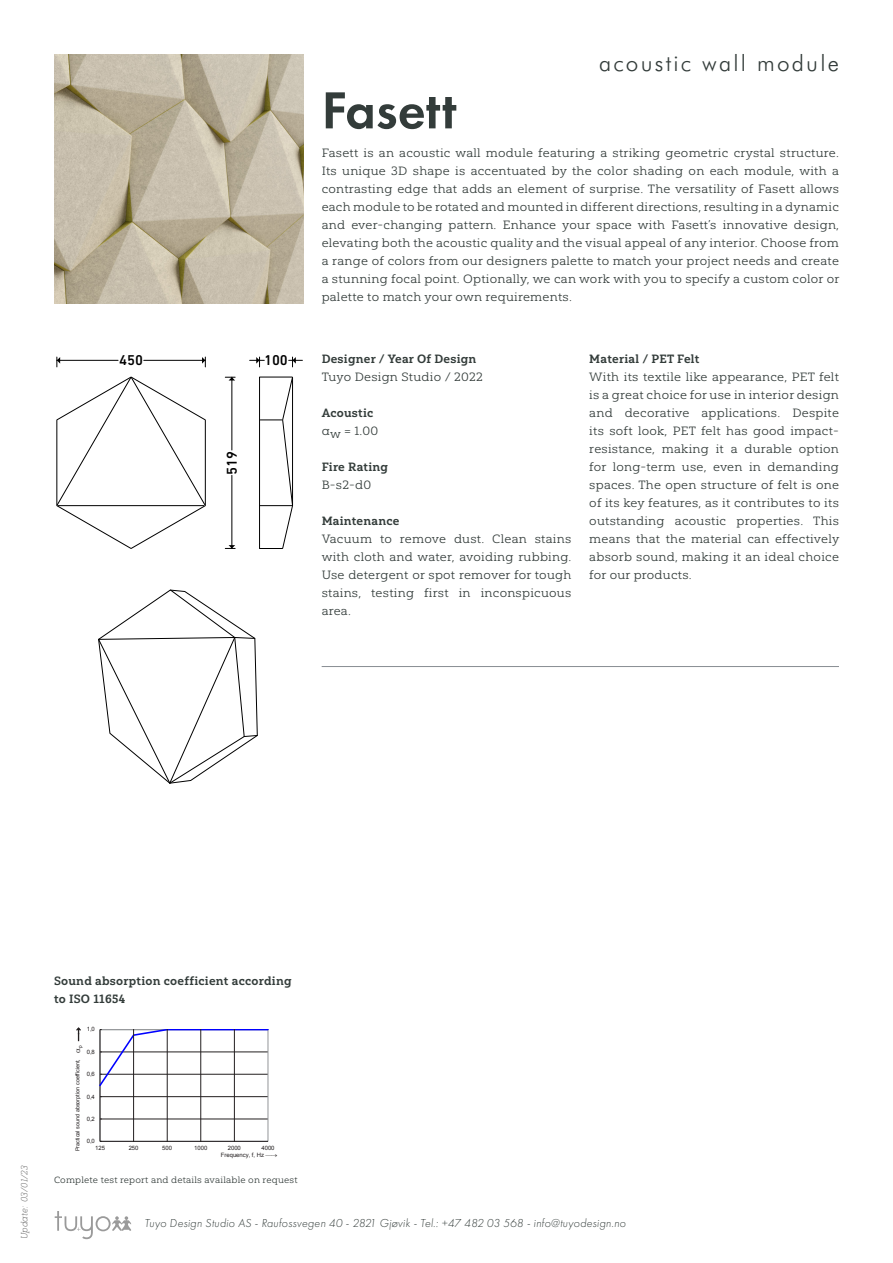
<style>
.page{position:relative;width:893px;height:1263px;background:#fff}
.page>*{position:absolute;margin:0;border:0;box-sizing:border-box;transform-origin:0 0}
.Headline{font:600 54px "Futura PT";color:#333c3a}
.category{font:300 22.5px "Futura BT";letter-spacing:.1em;color:#333c3a}
.t1{font:500 14.55px "DIN Next LT Pro";color:#000}
.Body_Text{font:12px/18px "Yorkten Slab Ext Boo";letter-spacing:.02em;color:#333c3a;text-align:justify}
.Body_Text-2{font:12px/18px "Yorkten Slab Nor Bol";letter-spacing:.02em;color:#333c3a}
.t2{font:italic 300 12px "Futura PT";letter-spacing:.02em;color:#333c3a}
.Body_Text-3{font:9px "Yorkten Slab Ext Boo";letter-spacing:.02em;color:#333c3a}
.t3{font:9px "Yorkten Slab Ext Thi It";letter-spacing:.015em;color:#5a5a5a}
.t4{font:6px "Arial";color:#231f20}
.t5{font:5.4px "Arial";letter-spacing:-.005em;color:#231f20}
.t6{font:4.65px "Arial";color:#231f20}
</style>
<div class="page">
<svg style="left:55px;top:1211px;width:76px;height:28px"></svg>
<img style="left:54px;top:54px;width:250px;height:250px">
<svg style="left:56px;top:376px;width:150px;height:173px"></svg>
<svg style="left:259px;top:376px;width:34px;height:173px"></svg>
<svg style="left:225px;top:377px;width:10px;height:3px"></svg>
<svg style="left:225px;top:545px;width:10px;height:4px"></svg>
<hr style="left:232px;top:377px;width:1px;height:73px;background:#000">
<hr style="left:232px;top:475px;width:1px;height:73px;background:#000">
<svg style="left:250px;top:357px;width:14px;height:10px"></svg>
<svg style="left:289px;top:357px;width:13px;height:10px"></svg>
<svg style="left:57px;top:357px;width:3px;height:10px"></svg>
<svg style="left:202px;top:357px;width:4px;height:10px"></svg>
<hr style="left:57px;top:360px;width:61px;height:1px;background:#000">
<hr style="left:144px;top:360px;width:61px;height:1px;background:#000">
<svg style="left:98px;top:589px;width:160px;height:195px"></svg>
<hr style="left:322px;top:666px;width:517px;height:1px;background:#888d93">
<hr style="left:100px;top:1118px;width:168px;height:1px;background:#231f20">
<hr style="left:100px;top:1096px;width:168px;height:1px;background:#231f20">
<hr style="left:100px;top:1029px;width:1px;height:112px;background:#231f20">
<hr style="left:100px;top:1141px;width:168px;height:1px;background:#231f20">
<svg style="left:100px;top:1029px;width:168px;height:58px"></svg>
<hr style="left:133px;top:1029px;width:1px;height:113px;background:#231f20">
<hr style="left:167px;top:1029px;width:1px;height:113px;background:#231f20">
<hr style="left:200px;top:1029px;width:1px;height:113px;background:#231f20">
<hr style="left:234px;top:1029px;width:1px;height:113px;background:#231f20">
<p class="category" style="left:599px;top:49px;width:241px">acoustic wall module</p>
<p class="Headline" style="left:322px;top:77px;width:136px">Fasett</p>
<p class="Body_Text" style="left:322px;top:144px;width:519px">Fasett is an acoustic wall module featuring a striking geometric crystal structure.<br>Its unique 3D shape is accentuated by the color shading on each module, with a contrasting edge that adds an element of surprise. The versatility of Fasett allows each module to be rotated and mounted in different directions, resulting in a dynamic and ever-changing pattern. Enhance your space with Fasett’s innovative design, elevating both the acoustic quality and the visual appeal of any interior. Choose from a range of colors from our designers palette to match your project needs and create a stunning focal point. Optionally, we can work with you to specify a custom color or palette to match your own requirements.</p>
<p class="t1" style="left:119px;top:352px;width:25px">450</p>
<p class="t1" style="left:264px;top:352px;width:25px">100</p>
<p class="Body_Text-2" style="left:322px;top:349px;width:156px">Designer / Year Of Design</p>
<p class="Body_Text" style="left:322px;top:368px;width:163px">Tuyo Design Studio / 2022</p>
<p class="Body_Text-2" style="left:322px;top:403px;width:53px">Acoustic</p>
<p class="Body_Text" style="left:322px;top:422px;width:58px">aw = 1.00</p>
<p class="Body_Text-2" style="left:322px;top:457px;width:68px">Fire Rating</p>
<p class="Body_Text" style="left:322px;top:476px;width:51px">B-s2-d0</p>
<p class="Body_Text-2" style="left:322px;top:511px;width:79px">Maintenance</p>
<p class="Body_Text" style="left:322px;top:530px;width:251px">Vacuum to remove dust. Clean stains with cloth and water, avoiding rubbing.<br>Use detergent or spot remover for tough stains, testing first in inconspicuous area.</p>
<p class="t1" style="left:223px;top:475px;width:25px;rotate:-90deg">519</p>
<p class="Body_Text-2" style="left:589px;top:349px;width:112px">Material / PET Felt</p>
<p class="Body_Text" style="left:589px;top:368px;width:251px">With its textile like appearance, PET felt is a great choice for use in interior design and decorative applications. Despite its soft look, PET felt has good impact&shy;resistance, making it a durable option for long-term use, even in demanding spaces. The open structure of felt is one of its key features, as it contributes to its outstanding acoustic properties. This means that the material can effectively absorb sound, making it an ideal choice for our products.</p>
<p class="t3" style="left:19px;top:1239px;width:76px;rotate:-90deg">Update: 03/01/23</p>
<p class="Body_Text-2" style="left:54px;top:971px;width:239px">Sound absorption coefficient according to ISO 11654</p>
<p class="t4" style="left:87px;top:1025px;width:10px">1,0</p>
<p class="t6" style="left:77px;top:1048px;width:4px;rotate:-90deg">p</p>
<p class="t4" style="left:87px;top:1048px;width:10px">0,8</p>
<p class="t5" style="left:74px;top:1151px;width:94px;rotate:-90deg">Practical sound absorption coefficient,</p>
<p class="t4" style="left:87px;top:1070px;width:10px">0,6</p>
<p class="t4" style="left:87px;top:1092px;width:10px">0,4</p>
<p class="t4" style="left:87px;top:1115px;width:10px">0,2</p>
<p class="t4" style="left:87px;top:1137px;width:10px">0,0</p>
<p class="t4" style="left:95px;top:1144px;width:11px">125</p>
<p class="t4" style="left:129px;top:1144px;width:11px">250</p>
<p class="t4" style="left:162px;top:1144px;width:11px">500</p>
<p class="t4" style="left:194px;top:1144px;width:15px">1000</p>
<p class="t4" style="left:228px;top:1144px;width:15px">2000</p>
<p class="t4" style="left:261px;top:1144px;width:15px">4000</p>
<p class="t4" style="left:221px;top:1151px;width:45px">Frequency, f, Hz</p>
<p class="Body_Text-3" style="left:54px;top:1174px;width:245px">Complete test report and details available on request</p>
<p class="t2" style="left:145px;top:1216px;width:483px">Tuyo Design Studio AS - Raufossvegen 40 - 2821 Gjøvik - Tel.: +47 482 03 568 - info@tuyodesign.no</p>
</div>
